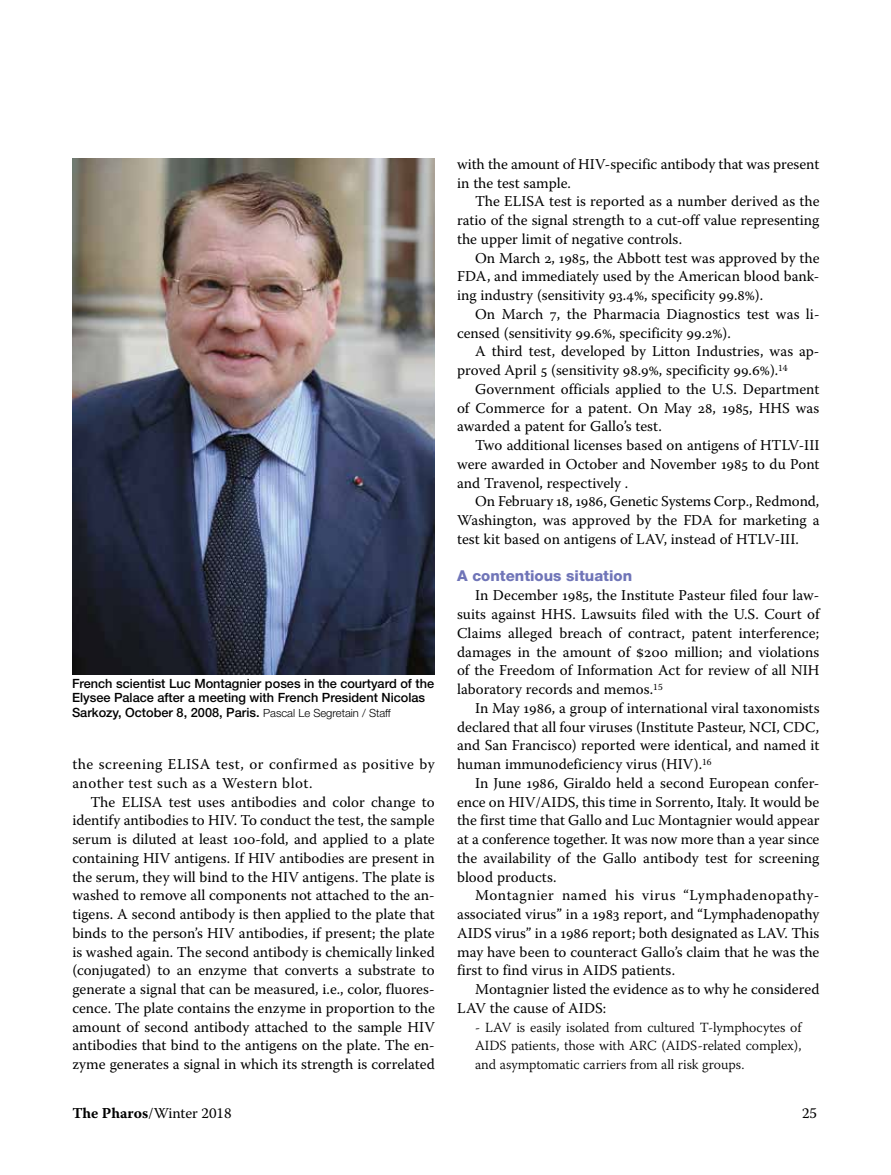
<style>
.page{position:relative;width:891px;height:1175px;background:#fff}
.page>*{position:absolute;margin:0;border:0;box-sizing:border-box;transform-origin:0 0}
.t1{font:15px/18.8px "Warnock Pro";color:#000;text-align:justify}
.t2{font:15px/18.8px "Warnock Pro";letter-spacing:.03em;color:#000}
.t3{font:800 15px "Helvetica Neue LT Std";color:#7075b8}
.t4{font:300 13.95px/18.8px "Warnock Pro";letter-spacing:-.005em;color:#000;text-align:justify}
.t5{font:500 12.75px/14.2px "Helvetica Neue LT Std";color:#000}
.s1{font-weight:300;font-size:11.25px}
.s2{font-weight:700}
</style>
<div class="page">
<img style="left:72px;top:158px;width:363px;height:517px">
<p class="t5" style="left:72px;top:676px;width:364px">French scientist Luc Montagnier poses in the courtyard of the<br>Elysee Palace after a meeting with French President Nicolas<br>Sarkozy, October 8, 2008, Paris. <span class="s1">Pascal Le Segretain / Staff</span></p>
<p class="t2" style="left:72px;top:754px;width:364px">the screening ELISA test, or confirmed as positive by another test such as a Western blot.</p>
<p class="t1" style="left:72px;top:792px;width:364px;text-indent:18px">The ELISA test uses antibodies and color change to identify antibodies to HIV. To conduct the test, the sample serum is diluted at least 100-fold, and applied to a plate containing HIV antigens. If HIV antibodies are present in the serum, they will bind to the HIV antigens. The plate is washed to remove all components not attached to the an&shy;tigens. A second antibody is then applied to the plate that binds to the person’s HIV antibodies, if present; the plate is washed again. The second antibody is chemically linked (conjugated) to an enzyme that converts a substrate to generate a signal that can be measured, i.e., color, fluores&shy;cence. The plate contains the enzyme in proportion to the amount of second antibody attached to the sample HIV antibodies that bind to the antigens on the plate. The en&shy;zyme generates a signal in which its strength is correlated</p>
<p class="t1" style="left:457px;top:154px;width:364px">with the amount of HIV-specific antibody that was present in the test sample.</p>
<p class="t1" style="left:457px;top:192px;width:364px;text-indent:18px">The ELISA test is reported as a number derived as the ratio of the signal strength to a cut-off value representing the upper limit of negative controls.</p>
<p class="t1" style="left:457px;top:248px;width:364px;text-indent:18px">On March 2, 1985, the Abbott test was approved by the FDA, and immediately used by the American blood bank&shy;ing industry (sensitivity 93.4%, specificity 99.8%).</p>
<p class="t1" style="left:457px;top:304px;width:364px;text-indent:18px">On March 7, the Pharmacia Diagnostics test was li&shy;censed (sensitivity 99.6%, specificity 99.2%).</p>
<p class="t1" style="left:457px;top:342px;width:364px;text-indent:18px">A third test, developed by Litton Industries, was ap&shy;proved April 5 (sensitivity 98.9%, specificity 99.6%).<sup>14</sup></p>
<p class="t1" style="left:457px;top:379px;width:364px;text-indent:18px">Government officials applied to the U.S. Department of Commerce for a patent. On May 28, 1985, HHS was awarded a patent for Gallo’s test.</p>
<p class="t1" style="left:457px;top:435px;width:364px;text-indent:18px">Two additional licenses based on antigens of HTLV-III were awarded in October and November 1985 to du Pont and Travenol, respectively .</p>
<p class="t1" style="left:457px;top:492px;width:364px;text-indent:18px">On February 18, 1986, Genetic Systems Corp., Redmond, Washington, was approved by the FDA for marketing a test kit based on antigens of LAV, instead of HTLV-III.</p>
<p class="t3" style="left:457px;top:567px;width:177px">A contentious situation</p>
<p class="t1" style="left:457px;top:585px;width:364px;text-indent:18px">In December 1985, the Institute Pasteur filed four law&shy;suits against HHS. Lawsuits filed with the U.S. Court of Claims alleged breach of contract, patent interference; damages in the amount of $200 million; and violations of the Freedom of Information Act for review of all NIH laboratory records and memos.<sup>15</sup></p>
<p class="t1" style="left:457px;top:698px;width:364px;text-indent:18px">In May 1986, a group of international viral taxonomists declared that all four viruses (Institute Pasteur, NCI, CDC, and San Francisco) reported were identical, and named it human immunodeficiency virus (HIV).<sup>16</sup></p>
<p class="t1" style="left:457px;top:773px;width:364px;text-indent:18px">In June 1986, Giraldo held a second European confer&shy;ence on HIV/AIDS, this time in Sorrento, Italy. It would be the first time that Gallo and Luc Montagnier would appear at a conference together. It was now more than a year since the availability of the Gallo antibody test for screening blood products.</p>
<p class="t1" style="left:457px;top:885px;width:364px;text-indent:18px">Montagnier named his virus “Lymphadenopathy&shy;associated virus” in a 1983 report, and “Lymphadenopathy AIDS virus” in a 1986 report; both designated as LAV. This may have been to counteract Gallo’s claim that he was the first to find virus in AIDS patients.</p>
<p class="t1" style="left:457px;top:979px;width:364px;text-indent:18px">Montagnier listed the evidence as to why he considered<br>LAV the cause of AIDS:</p>
<p class="t4" style="left:475px;top:1017px;width:328px">- LAV is easily isolated from cultured T-lymphocytes of AIDS patients, those with ARC (AIDS-related complex), and asymptomatic carriers from all risk groups.</p>
<p class="t1" style="left:72px;top:1103px;width:161px"><span class="s2">The Pharos</span>/Winter 2018</p>
<p class="t1" style="left:802px;top:1103px;width:17px">25</p>
</div>
